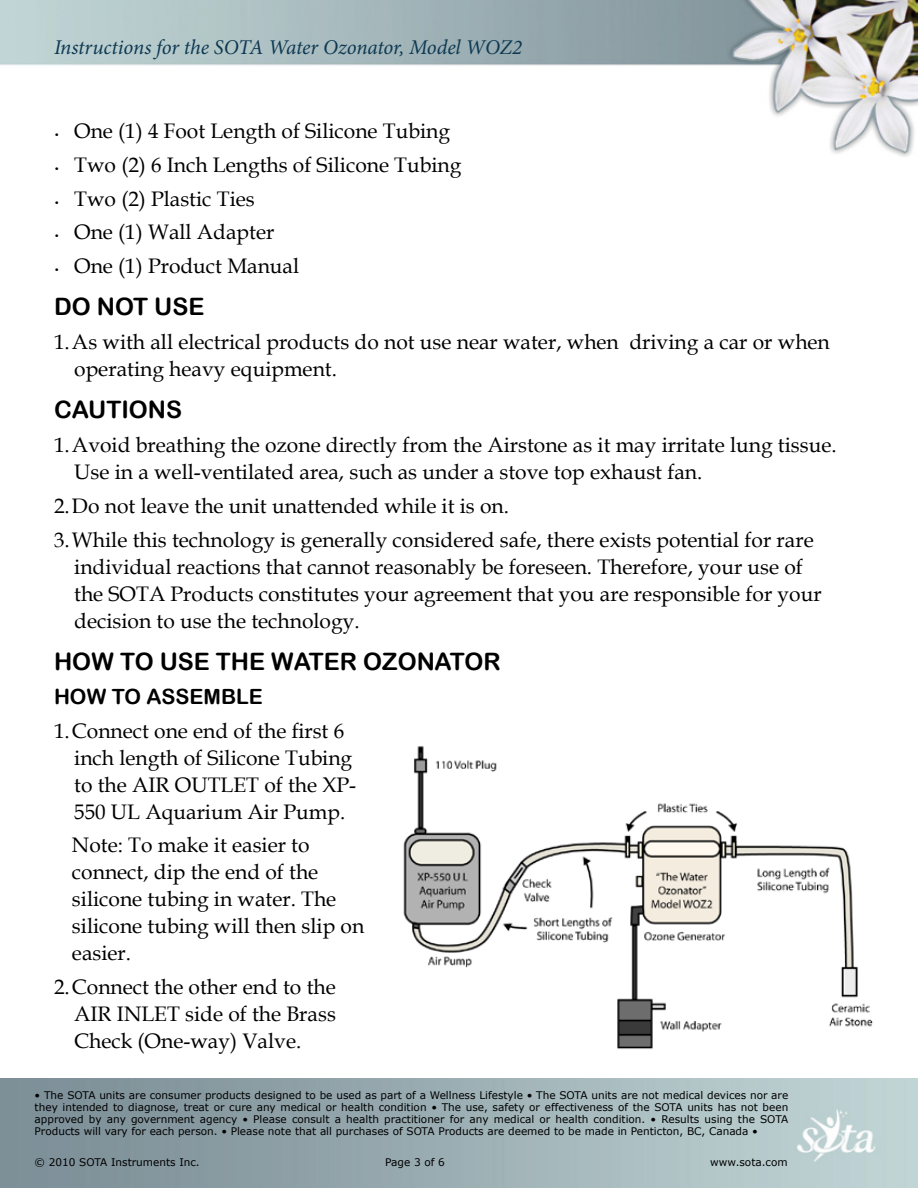
<style>
.page{position:relative;width:918px;height:1188px;background:#fff}
.page>*{position:absolute;margin:0;border:0;box-sizing:border-box;transform-origin:0 0}
.t1{font:24px "Arial Rounded MT Bold";color:#000}
.t2{font:21px/27px "Book Antiqua";color:#000}
.t3{font:italic 21px "Minion Pro";letter-spacing:-.01em;color:#0e3952}
.t4{font:21px "Arial Rounded MT Bold";color:#000}
.t5{font:10.5px/12px "Verdana";color:#000;text-align:justify}
.s1{font-size:9px}
</style>
<div class="page">
<img style="left:0;top:0;width:918px;height:157px">
<img style="left:0;top:1079px;width:918px;height:109px">
<img style="left:403px;top:746px;width:470px;height:304px">
<p class="t3" style="left:54px;top:33px;width:470px">Instructions for the SOTA Water Ozonator, Model WOZ2</p>
<p class="t2" style="left:54px;top:117px;width:398px"><span class="s1">•</span> One (1) 4 Foot Length of Silicone Tubing</p>
<p class="t2" style="left:54px;top:151px;width:409px"><span class="s1">•</span> Two (2) 6 Inch Lengths of Silicone Tubing</p>
<p class="t2" style="left:54px;top:185px;width:202px"><span class="s1">•</span> Two (2) Plastic Ties</p>
<p class="t2" style="left:54px;top:218px;width:222px"><span class="s1">•</span> One (1) Wall Adapter</p>
<p class="t2" style="left:54px;top:252px;width:247px"><span class="s1">•</span> One (1) Product Manual</p>
<p class="t1" style="left:54px;top:293px;width:152px">DO NOT USE</p>
<p class="t2" style="left:74px;top:328px;width:757px;text-indent:-20px">1.As with all electrical products do not use near water, when driving a car or when operating heavy equipment.</p>
<p class="t1" style="left:54px;top:396px;width:130px">CAUTIONS</p>
<p class="t2" style="left:74px;top:431px;width:764px;text-indent:-20px">1.Avoid breathing the ozone directly from the Airstone as it may irritate lung tissue.<br>Use in a well-ventilated area, such as under a stove top exhaust fan.</p>
<p class="t2" style="left:54px;top:488px;width:761px;line-height:33.8px">2.Do not leave the unit unattended while it is on.<br>3.While this technology is generally considered safe, there exists potential for rare</p>
<p class="t2" style="left:74px;top:553px;width:749px">individual reactions that cannot reasonably be foreseen. Therefore, your use of the SOTA Products constitutes your agreement that you are responsible for your decision to use the technology.</p>
<p class="t1" style="left:54px;top:647px;width:448px">HOW TO USE THE WATER OZONATOR</p>
<p class="t4" style="left:54px;top:684px;width:210px">HOW TO ASSEMBLE</p>
<p class="t2" style="left:74px;top:716px;width:283px;text-indent:-20px">1.Connect one end of the first 6 inch length of Silicone Tubing to the AIR OUTLET of the XP-<br>550 UL Aquarium Air Pump.</p>
<p class="t2" style="left:72px;top:831px;width:294px">Note: To make it easier to connect, dip the end of the silicone tubing in water. The silicone tubing will then slip on easier.</p>
<p class="t2" style="left:74px;top:973px;width:263px;text-align:justify;text-indent:-20px">2.Connect the other end to the AIR INLET side of the Brass Check (One-way) Valve.</p>
<p class="t5" style="left:35px;top:1089px;width:755px">• The SOTA units are consumer products designed to be used as part of a Wellness Lifestyle • The SOTA units are not medical devices nor are they intended to diagnose, treat or cure any medical or health condition • The use, safety or effectiveness of the SOTA units has not been approved by any government agency • Please consult a health practitioner for any medical or health condition. • Results using the SOTA Products will vary for each person. • Please note that all purchases of SOTA Products are deemed to be made in Penticton, BC, Canada •</p>
<p class="t5" style="left:35px;top:1155px;width:167px">© 2010 SOTA Instruments Inc.</p>
<p class="t5" style="left:385px;top:1155px;width:61px">Page 3 of 6</p>
<p class="t5" style="left:710px;top:1155px;width:79px">www.sota.com</p>
</div>
